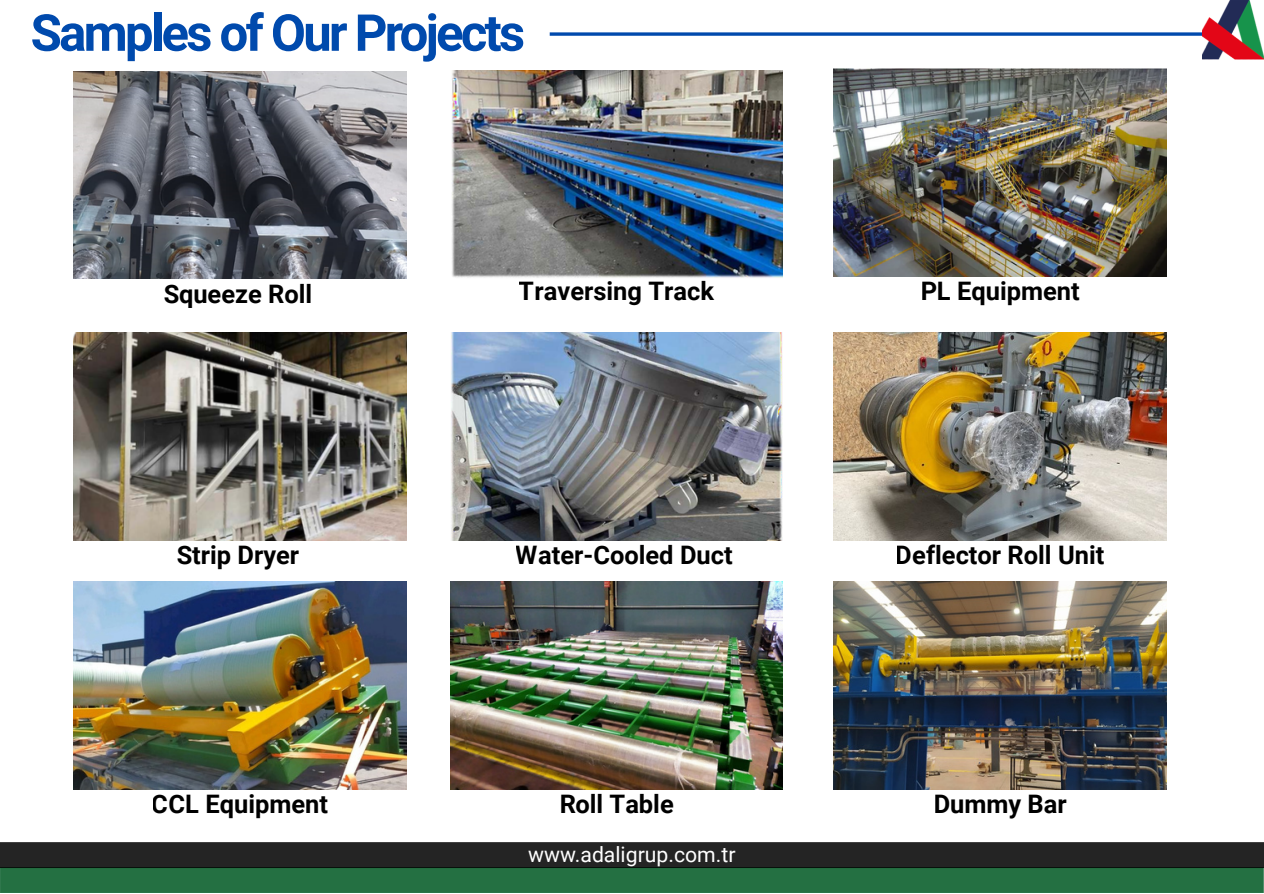
<style>
.page{position:relative;width:1264px;height:894px;background:#fff}
.page>*{position:absolute;margin:0;border:0;box-sizing:border-box;transform-origin:0 0}
.t1{font:700 51px "Roboto";letter-spacing:-.055em;color:#004aad}
.t2{font:700 25.5px "Roboto";color:#000}
.t3{font:21.15px "Roboto";color:#fff}
</style>
<div class="page">
<img style="left:74px;top:71px;width:332px;height:208px">
<img style="left:833px;top:69px;width:333px;height:207px">
<img style="left:452px;top:71px;width:331px;height:207px">
<svg style="left:549px;top:32px;width:652px;height:4px;background:#2765b9"></svg>
<img style="left:74px;top:332px;width:332px;height:208px">
<img style="left:833px;top:332px;width:333px;height:208px">
<img style="left:451px;top:332px;width:332px;height:208px">
<img style="left:74px;top:581px;width:332px;height:207px">
<img style="left:833px;top:581px;width:333px;height:207px">
<img style="left:450px;top:581px;width:333px;height:207px">
<div style="left:0;top:866px;width:1263px;height:26px;background:#247042"></div>
<div style="left:0;top:841px;width:1263px;height:26px;background:#242424"></div>
<img style="left:1201px;top:0;width:62px;height:60px">
<h1 class="t1" style="left:31px;top:3px;width:496px">Samples of Our Projects</h1>
<p class="t2" style="left:163px;top:279px;width:150px">Squeeze Roll</p>
<p class="t2" style="left:519px;top:276px;width:197px">Traversing Track</p>
<p class="t2" style="left:920px;top:276px;width:161px">PL Equipment</p>
<p class="t2" style="left:177px;top:540px;width:124px">Strip Dryer</p>
<p class="t2" style="left:516px;top:540px;width:218px">Water-Cooled Duct</p>
<p class="t2" style="left:895px;top:540px;width:210px">Deflector Roll Unit</p>
<p class="t2" style="left:152px;top:789px;width:178px">CCL Equipment</p>
<p class="t2" style="left:559px;top:789px;width:116px">Roll Table</p>
<p class="t2" style="left:933px;top:789px;width:135px">Dummy Bar</p>
<p class="t3" style="left:528px;top:842px;width:209px">www.adaligrup.com.tr</p>
</div>
